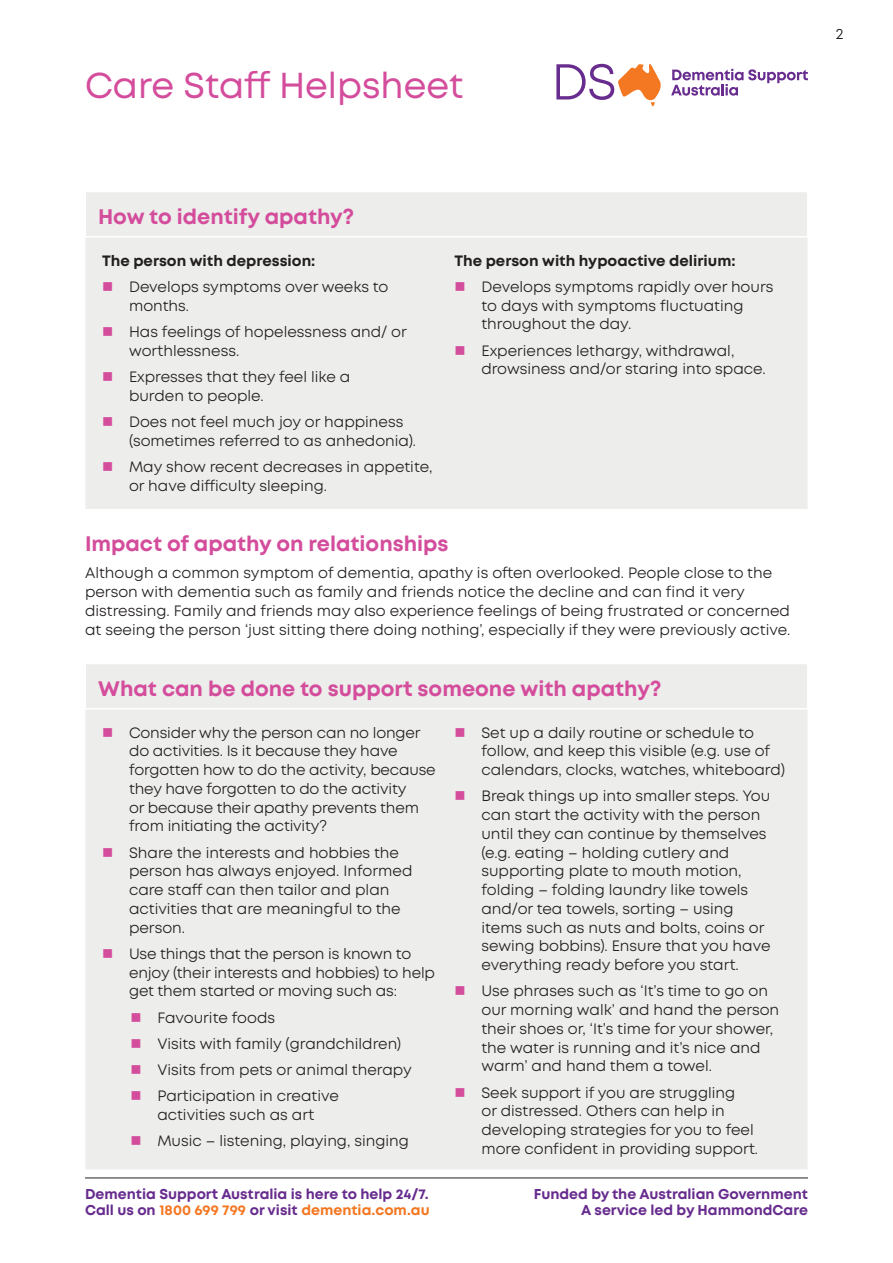
<style>
.page{position:relative;width:893px;height:1263px;background:#fff}
.page>*{position:absolute;margin:0;border:0;box-sizing:border-box;transform-origin:0 0}
.t1{font:36px "Mont";color:#d44d9c}
.Sub_Heading{font:700 21px "Mont";color:#d44d9c}
.body{font:15px/18.8px "Mont";color:#231f20}
.body-2{font:700 15px "Mont";color:#231f20}
._8_15___Left{font:15px "Mont";color:#141414}
.t2{font:700 14.25px/16.5px "Mont";color:#672c8e}
.s1{color:#f47721}
</style>
<div class="page">
<svg style="left:671px;top:69px;width:137px;height:27px"></svg>
<svg style="left:556px;top:63px;width:105px;height:43px"></svg>
<div style="left:85px;top:192px;width:722px;height:317px;background:#ededeb"></div>
<hr style="left:85px;top:236px;width:723px;height:1px;background:#fff">
<hr style="left:85px;top:192px;width:1px;height:44px;background:#fff">
<div style="left:85px;top:664px;width:722px;height:505px;background:#ededeb"></div>
<hr style="left:85px;top:708px;width:723px;height:1px;background:#fff">
<hr style="left:85px;top:664px;width:1px;height:44px;background:#fff">
<hr style="left:85px;top:1177px;width:723px;height:1px;background:#231f20">
<svg style="left:103px;top:282px;width:9px;height:9px"></svg>
<svg style="left:103px;top:327px;width:9px;height:9px"></svg>
<svg style="left:103px;top:372px;width:9px;height:9px"></svg>
<svg style="left:103px;top:417px;width:9px;height:9px"></svg>
<svg style="left:103px;top:462px;width:9px;height:9px"></svg>
<svg style="left:456px;top:282px;width:8px;height:9px"></svg>
<svg style="left:456px;top:346px;width:8px;height:9px"></svg>
<svg style="left:103px;top:728px;width:9px;height:9px"></svg>
<svg style="left:103px;top:848px;width:9px;height:9px"></svg>
<svg style="left:103px;top:949px;width:9px;height:9px"></svg>
<svg style="left:132px;top:1013px;width:8px;height:9px"></svg>
<svg style="left:132px;top:1039px;width:8px;height:9px"></svg>
<svg style="left:132px;top:1065px;width:8px;height:9px"></svg>
<svg style="left:132px;top:1091px;width:8px;height:9px"></svg>
<svg style="left:132px;top:1136px;width:8px;height:9px"></svg>
<svg style="left:456px;top:728px;width:8px;height:9px"></svg>
<svg style="left:456px;top:791px;width:8px;height:9px"></svg>
<svg style="left:456px;top:986px;width:8px;height:9px"></svg>
<svg style="left:456px;top:1088px;width:8px;height:9px"></svg>
<p class="t1" style="left:85px;top:63px;width:380px">Care Staff Helpsheet</p>
<p class="_8_15___Left" style="left:836px;top:24px;width:9px">2</p>
<p class="Sub_Heading" style="left:98px;top:203px;width:258px">How to identify apathy?</p>
<p class="body-2" style="left:102px;top:251px;width:215px">The person with depression:</p>
<p class="body" style="left:129px;top:277px;width:261px">Develops symptoms over weeks to months.</p>
<p class="body" style="left:129px;top:322px;width:279px">Has feelings of hopelessness and/ or worthlessness.</p>
<p class="body" style="left:129px;top:367px;width:223px">Expresses that they feel like a burden to people.</p>
<p class="body" style="left:129px;top:412px;width:289px">Does not feel much joy or happiness (sometimes referred to as anhedonia).</p>
<p class="body" style="left:129px;top:457px;width:305px">May show recent decreases in appetite, or have difficulty sleeping.</p>
<p class="body-2" style="left:454px;top:251px;width:283px">The person with hypoactive delirium:</p>
<p class="body" style="left:481px;top:277px;width:293px">Develops symptoms rapidly over hours to days with symptoms fluctuating throughout the day.</p>
<p class="body" style="left:481px;top:341px;width:286px">Experiences lethargy, withdrawal, drowsiness and/or staring into space.</p>
<p class="Sub_Heading" style="left:85px;top:530px;width:365px">Impact of apathy on relationships</p>
<p class="body" style="left:85px;top:564px;width:707px">Although a common symptom of dementia, apathy is often overlooked. People close to the person with dementia such as family and friends notice the decline and can find it very distressing. Family and friends may also experience feelings of being frustrated or concerned at seeing the person ‘just sitting there doing nothing’, especially if they were previously active.</p>
<p class="Sub_Heading" style="left:98px;top:675px;width:565px">What can be done to support someone with apathy?</p>
<p class="body" style="left:129px;top:723px;width:308px">Consider why the person can no longer do activities. Is it because they have forgotten how to do the activity, because they have forgotten to do the activity<br>or because their apathy prevents them from initiating the activity?</p>
<p class="body" style="left:129px;top:843px;width:285px">Share the interests and hobbies the person has always enjoyed. Informed care staff can then tailor and plan activities that are meaningful to the person.</p>
<p class="body" style="left:129px;top:944px;width:307px">Use things that the person is known to enjoy (their interests and hobbies) to help get them started or moving such as:</p>
<p class="body" style="left:157px;top:1008px;width:119px">Favourite foods</p>
<p class="body" style="left:157px;top:1034px;width:245px">Visits with family (grandchildren)</p>
<p class="body" style="left:157px;top:1061px;width:256px">Visits from pets or animal therapy</p>
<p class="body" style="left:157px;top:1087px;width:183px">Participation in creative activities such as art</p>
<p class="body" style="left:157px;top:1132px;width:253px">Music – listening, playing, singing</p>
<p class="body" style="left:481px;top:723px;width:305px">Set up a daily routine or schedule to follow, and keep this visible (e.g. use of calendars, clocks, watches, whiteboard)</p>
<p class="body" style="left:481px;top:787px;width:291px">Break things up into smaller steps. You can start the activity with the person until they can continue by themselves (e.g. eating – holding cutlery and supporting plate to mouth motion, folding – folding laundry like towels and/or tea towels, sorting – using items such as nuts and bolts, coins or sewing bobbins). Ensure that you have everything ready before you start.</p>
<p class="body" style="left:481px;top:982px;width:299px">Use phrases such as ‘It’s time to go on our morning walk’ and hand the person their shoes or, ‘It’s time for your shower, the water is running and it’s nice and warm’ and hand them a towel.</p>
<p class="body" style="left:481px;top:1083px;width:278px">Seek support if you are struggling<br>or distressed. Others can help in developing strategies for you to feel more confident in providing support.</p>
<p class="t2" style="left:85px;top:1185px;width:346px">Dementia Support Australia is here to help 24/7.<br>Call us on <span class="s1">1800 699 799</span> or visit <span class="s1">dementia.com.au</span></p>
<p class="t2" style="left:534px;top:1186px;width:276px">Funded by the Australian Government</p>
<p class="t2" style="left:581px;top:1202px;width:228px">A service led by HammondCare</p>
</div>
